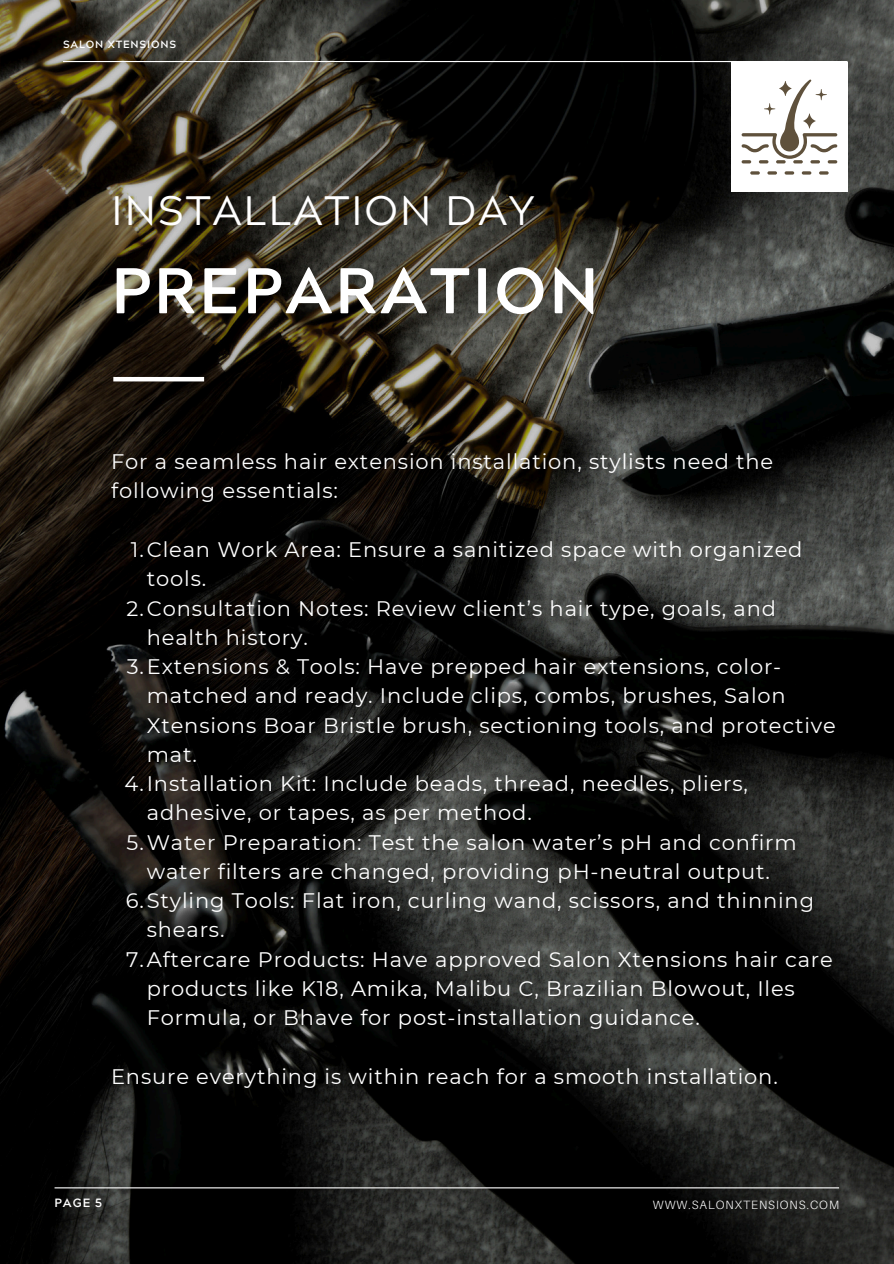
<style>
.page{position:relative;width:894px;height:1264px;background:#fff}
.page>*{position:absolute;margin:0;border:0;box-sizing:border-box;transform-origin:0 0}
.t1{font:700 64.35px "Acherus Grotesque";letter-spacing:.04em;color:#fff}
.t2{font:41.1px "Acherus Grotesque";letter-spacing:.04em;color:#fff}
.t3{font:21px/29.2px "Montserrat";letter-spacing:.04em;color:#fff}
.t4{font:300 12px "Aileron";letter-spacing:.08em;color:#fff}
.t5{font:700 12px "Acherus Grotesque";color:#fff}
.t6{font:700 10.5px "Acherus Grotesque";letter-spacing:.08em;color:#fff}
</style>
<div class="page">
<img style="left:0;top:0;width:893px;height:1263px">
<hr style="left:63px;top:61px;width:784px;height:1px;background:#fff">
<hr style="left:55px;top:1187px;width:783px;height:1px;background:#fff">
<hr style="left:113px;top:377px;width:91px;height:4px;background:#fff">
<div style="left:731px;top:62px;width:116px;height:130px;background:#fff"></div>
<svg style="left:767px;top:171px;width:9px;height:4px"></svg>
<svg style="left:784px;top:171px;width:10px;height:4px"></svg>
<svg style="left:750px;top:171px;width:9px;height:4px"></svg>
<svg style="left:801px;top:171px;width:10px;height:4px"></svg>
<svg style="left:818px;top:171px;width:10px;height:4px"></svg>
<svg style="left:741px;top:79px;width:96px;height:84px"></svg>
<p class="t6" style="left:63px;top:40px;width:115px">SALON XTENSIONS</p>
<h2 class="t2" style="left:111px;top:194px;width:425px">INSTALLATION DAY</h2>
<h1 class="t1" style="left:111px;top:265px;width:489px">PREPARATION</h1>
<p class="t3" style="left:111px;top:447px;width:663px">For a seamless hair extension installation, stylists need the following essentials:</p>
<p class="t3" style="left:147px;top:535px;width:657px;text-indent:-16px">1.Clean Work Area: Ensure a sanitized space with organized tools.</p>
<p class="t3" style="left:147px;top:593px;width:630px;text-indent:-20px">2.Consultation Notes: Review client’s hair type, goals, and health history.</p>
<p class="t3" style="left:147px;top:652px;width:690px;text-indent:-20px">3.Extensions &amp; Tools: Have prepped hair extensions, color&shy;matched and ready. Include clips, combs, brushes, Salon Xtensions Boar Bristle brush, sectioning tools, and protective mat.</p>
<p class="t3" style="left:147px;top:769px;width:602px;text-indent:-22px">4.Installation Kit: Include beads, thread, needles, pliers, adhesive, or tapes, as per method.</p>
<p class="t3" style="left:127px;top:827px;width:671px;text-align:center">5.Water Preparation: Test the salon water’s pH and confirm water filters are changed, providing pH-neutral output.</p>
<p class="t3" style="left:147px;top:886px;width:668px;text-indent:-21px">6.Styling Tools: Flat iron, curling wand, scissors, and thinning shears.</p>
<h3 class="t3" style="left:147px;top:944px;width:687px;text-indent:-21px">7.Aftercare Products: Have approved Salon Xtensions hair care products like K18, Amika, Malibu C, Brazilian Blowout, Iles<br>Formula, or Bhave for post-installation guidance.</h3>
<h4 class="t3" style="left:111px;top:1061px;width:668px">Ensure everything is within reach for a smooth installation.</h4>
<p class="t5" style="left:55px;top:1198px;width:49px">PAGE 5</p>
<h3 class="t4" style="left:652px;top:1197px;width:187px">WWW.SALONXTENSIONS.COM</h3>
</div>
